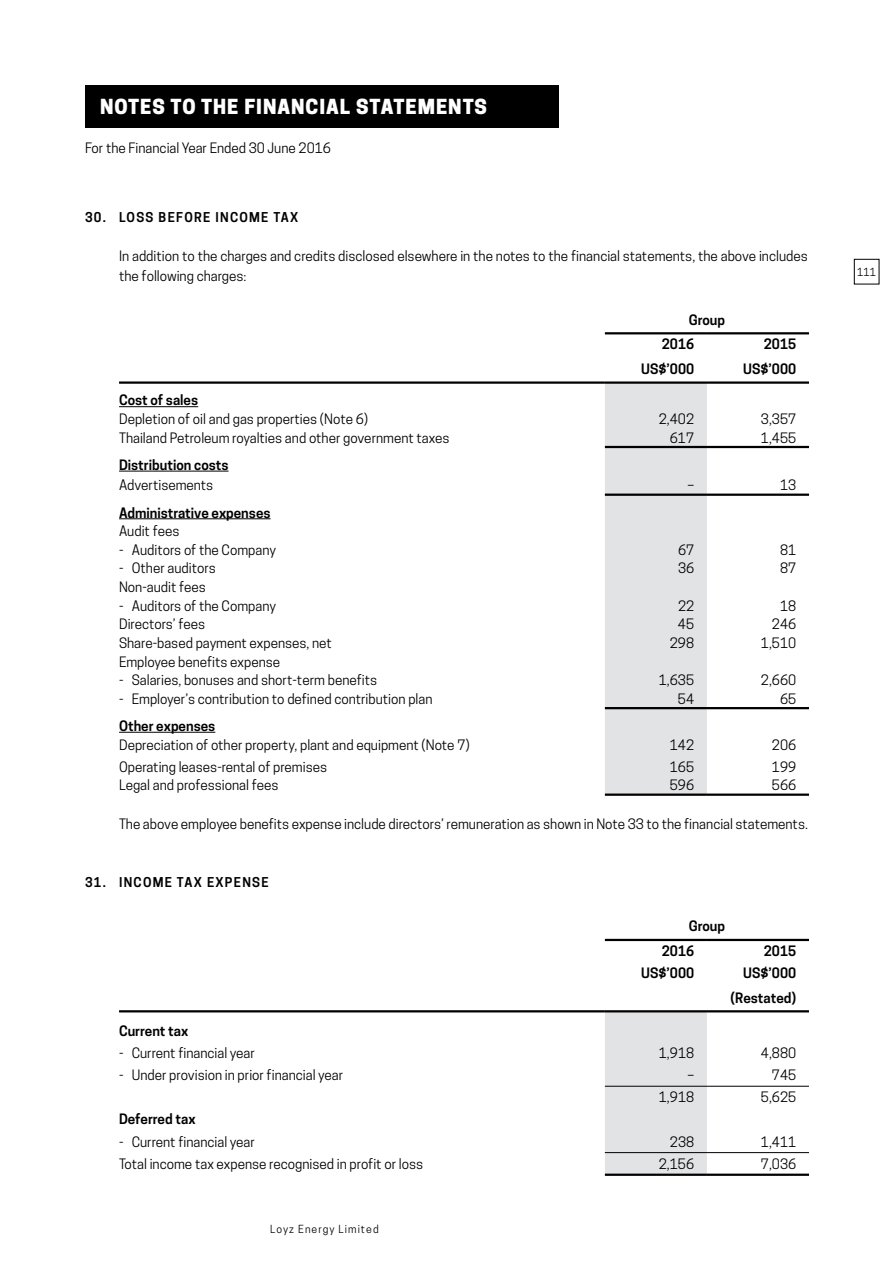
<style>
.page{position:relative;width:893px;height:1263px;background:#fff}
.page>*{position:absolute;margin:0;border:0;box-sizing:border-box;transform-origin:0 0}
.t1{font:800 19.5px "Cooper Hewitt";letter-spacing:.05em;color:#fff}
.t2{font:13.5px/19.5px "Cooper Hewitt";color:#000}
.t3{font:600 13.5px/24.6px "Cooper Hewitt";color:#000}
.t4{font:600 12.75px "Cooper Hewitt";letter-spacing:.1em;color:#000}
.t5{font:10.5px "Cooper Hewitt";letter-spacing:.1em;color:#000}
</style>
<div class="page">
<div style="left:85px;top:85px;width:474px;height:43px;background:#000"></div>
<div style="left:854px;top:259px;width:25px;height:25px;border:1px solid #000"></div>
<div style="left:605px;top:384px;width:102px;height:409px;background:#e2e3e4"></div>
<hr style="left:605px;top:332px;width:102px;height:2px;background:#000">
<hr style="left:707px;top:332px;width:102px;height:2px;background:#000">
<hr style="left:119px;top:381px;width:486px;height:3px;background:#000">
<hr style="left:605px;top:381px;width:102px;height:3px;background:#000">
<hr style="left:707px;top:381px;width:102px;height:3px;background:#000">
<hr style="left:605px;top:446px;width:102px;height:2px;background:#000">
<hr style="left:707px;top:446px;width:102px;height:2px;background:#000">
<hr style="left:605px;top:494px;width:102px;height:2px;background:#000">
<hr style="left:707px;top:494px;width:102px;height:2px;background:#000">
<hr style="left:605px;top:707px;width:102px;height:2px;background:#000">
<hr style="left:707px;top:707px;width:102px;height:2px;background:#000">
<hr style="left:605px;top:793px;width:102px;height:3px;background:#000">
<hr style="left:707px;top:793px;width:102px;height:3px;background:#000">
<hr style="left:119px;top:406px;width:79px;height:1px;background:#000">
<hr style="left:119px;top:471px;width:110px;height:1px;background:#000">
<hr style="left:119px;top:518px;width:152px;height:1px;background:#000">
<hr style="left:119px;top:732px;width:96px;height:1px;background:#000">
<div style="left:605px;top:1012px;width:102px;height:161px;background:#e2e3e4"></div>
<hr style="left:605px;top:939px;width:102px;height:2px;background:#000">
<hr style="left:707px;top:939px;width:102px;height:2px;background:#000">
<hr style="left:119px;top:1010px;width:486px;height:2px;background:#000">
<hr style="left:605px;top:1010px;width:102px;height:2px;background:#000">
<hr style="left:707px;top:1010px;width:102px;height:2px;background:#000">
<hr style="left:605px;top:1086px;width:102px;height:1px;background:#000">
<hr style="left:707px;top:1086px;width:102px;height:1px;background:#000">
<hr style="left:605px;top:1152px;width:102px;height:1px;background:#000">
<hr style="left:707px;top:1152px;width:102px;height:1px;background:#000">
<hr style="left:605px;top:1173px;width:102px;height:3px;background:#000">
<hr style="left:707px;top:1173px;width:102px;height:3px;background:#000">
<h1 class="t1" style="left:100px;top:95px;width:388px">NOTES TO THE FINANCIAL STATEMENTS</h1>
<p class="t2" style="left:85px;top:138px;width:247px">For the Financial Year Ended 30 June 2016</p>
<p class="t4" style="left:85px;top:210px;width:215px">30. LOSS BEFORE INCOME TAX</p>
<p class="t2" style="left:119px;top:246px;width:690px">In addition to the charges and credits disclosed elsewhere in the notes to the financial statements, the above includes the following charges:</p>
<p class="t3" style="left:662px;top:307px;width:65px;text-indent:27px">Group<br>2016</p>
<p class="t3" style="left:764px;top:332px;width:34px">2015</p>
<p class="t3" style="left:641px;top:357px;width:55px">US$’000</p>
<p class="t3" style="left:743px;top:357px;width:55px">US$’000</p>
<p class="t3" style="left:119px;top:388px;width:81px">Cost of sales</p>
<p class="t2" style="left:119px;top:409px;width:251px">Depletion of oil and gas properties (Note 6)</p>
<p class="t2" style="left:659px;top:409px;width:37px">2,402</p>
<p class="t2" style="left:761px;top:409px;width:37px">3,357</p>
<p class="t2" style="left:119px;top:428px;width:332px">Thailand Petroleum royalties and other government taxes</p>
<p class="t2" style="left:670px;top:428px;width:26px">617</p>
<p class="t2" style="left:761px;top:428px;width:37px">1,455</p>
<p class="t3" style="left:119px;top:453px;width:111px">Distribution costs</p>
<p class="t2" style="left:119px;top:476px;width:96px">Advertisements</p>
<p class="t2" style="left:687px;top:476px;width:8px">–</p>
<p class="t2" style="left:780px;top:476px;width:18px">13</p>
<p class="t3" style="left:119px;top:500px;width:153px">Administrative expenses</p>
<p class="t2" style="left:119px;top:521px;width:62px">Audit fees</p>
<p class="t2" style="left:119px;top:540px;width:158px">- Auditors of the Company</p>
<p class="t2" style="left:678px;top:540px;width:18px">67</p>
<p class="t2" style="left:780px;top:540px;width:18px">81</p>
<p class="t2" style="left:119px;top:559px;width:98px">- Other auditors</p>
<p class="t2" style="left:678px;top:559px;width:18px">36</p>
<p class="t2" style="left:780px;top:559px;width:18px">87</p>
<p class="t2" style="left:119px;top:577px;width:88px">Non-audit fees</p>
<p class="t2" style="left:119px;top:596px;width:158px">- Auditors of the Company</p>
<p class="t2" style="left:678px;top:596px;width:18px">22</p>
<p class="t2" style="left:780px;top:596px;width:18px">18</p>
<p class="t2" style="left:119px;top:614px;width:88px">Directors’ fees</p>
<p class="t2" style="left:678px;top:614px;width:18px">45</p>
<p class="t2" style="left:772px;top:614px;width:26px">246</p>
<p class="t2" style="left:119px;top:633px;width:214px">Share-based payment expenses, net</p>
<p class="t2" style="left:670px;top:633px;width:26px">298</p>
<p class="t2" style="left:761px;top:633px;width:37px">1,510</p>
<p class="t2" style="left:119px;top:652px;width:163px">Employee benefits expense</p>
<p class="t2" style="left:119px;top:670px;width:260px">- Salaries, bonuses and short-term benefits</p>
<p class="t2" style="left:659px;top:670px;width:37px">1,635</p>
<p class="t2" style="left:761px;top:670px;width:37px">2,660</p>
<p class="t2" style="left:119px;top:689px;width:315px">- Employer’s contribution to defined contribution plan</p>
<p class="t2" style="left:678px;top:689px;width:18px">54</p>
<p class="t2" style="left:780px;top:689px;width:18px">65</p>
<p class="t3" style="left:119px;top:714px;width:98px">Other expenses</p>
<p class="t2" style="left:119px;top:735px;width:352px">Depreciation of other property, plant and equipment (Note 7)</p>
<p class="t2" style="left:670px;top:735px;width:26px">142</p>
<p class="t2" style="left:772px;top:735px;width:26px">206</p>
<p class="t2" style="left:119px;top:757px;width:210px">Operating leases-rental of premises</p>
<p class="t2" style="left:670px;top:757px;width:26px">165</p>
<p class="t2" style="left:772px;top:757px;width:26px">199</p>
<p class="t2" style="left:119px;top:776px;width:161px">Legal and professional fees</p>
<p class="t2" style="left:670px;top:776px;width:26px">596</p>
<p class="t2" style="left:772px;top:776px;width:26px">566</p>
<p class="t2" style="left:119px;top:814px;width:690px">The above employee benefits expense include directors’ remuneration as shown in Note 33 to the financial statements.</p>
<p class="t4" style="left:85px;top:875px;width:185px">31. INCOME TAX EXPENSE</p>
<p class="t3" style="left:662px;top:914px;width:65px;text-indent:27px">Group<br>2016</p>
<p class="t3" style="left:764px;top:939px;width:34px">2015</p>
<p class="t3" style="left:641px;top:961px;width:55px">US$’000</p>
<p class="t3" style="left:730px;top:961px;width:67px;text-align:right">US$’000 (Restated)</p>
<p class="t3" style="left:119px;top:1019px;width:71px">Current tax</p>
<p class="t2" style="left:119px;top:1043px;width:137px">- Current financial year</p>
<p class="t2" style="left:659px;top:1043px;width:37px">1,918</p>
<p class="t2" style="left:761px;top:1043px;width:37px">4,880</p>
<p class="t2" style="left:119px;top:1065px;width:226px">- Under provision in prior financial year</p>
<p class="t2" style="left:687px;top:1065px;width:8px">–</p>
<p class="t2" style="left:772px;top:1065px;width:26px">745</p>
<p class="t2" style="left:659px;top:1087px;width:37px">1,918</p>
<p class="t2" style="left:761px;top:1087px;width:37px">5,625</p>
<p class="t3" style="left:119px;top:1107px;width:78px">Deferred tax</p>
<p class="t2" style="left:119px;top:1132px;width:137px">- Current financial year</p>
<p class="t2" style="left:670px;top:1132px;width:26px">238</p>
<p class="t2" style="left:761px;top:1132px;width:37px">1,411</p>
<p class="t2" style="left:119px;top:1154px;width:306px">Total income tax expense recognised in profit or loss</p>
<p class="t2" style="left:659px;top:1154px;width:37px">2,156</p>
<p class="t2" style="left:761px;top:1154px;width:37px">7,036</p>
<p class="t5" style="left:270px;top:1223px;width:110px">Loyz Energy Limited</p>
<p class="t5" style="left:857px;top:265px;width:20px">111</p>
</div>
